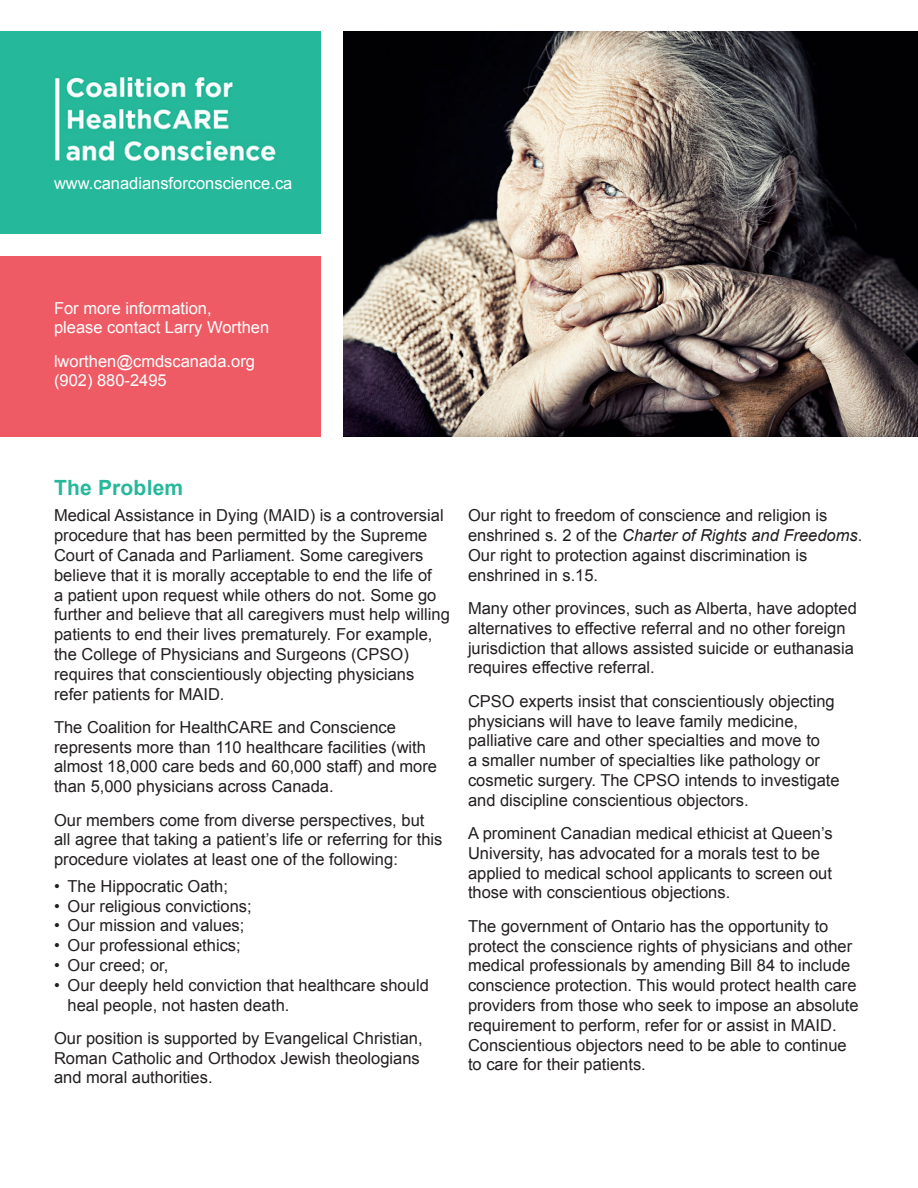
<style>
.page{position:relative;width:918px;height:1188px;background:#fff}
.page>*{position:absolute;margin:0;border:0;box-sizing:border-box;transform-origin:0 0}
.t1{font:700 21px "Arial";letter-spacing:.01em;color:#25b89b}
.list{font:16.5px/19.8px "Arial";color:#231f20}
.t2{font:16.5px/19.8px "Arial";color:#fff}
.s1{font-style:italic}
</style>
<div class="page">
<img style="left:0;top:31px;width:321px;height:166px">
<div style="left:0;top:256px;width:321px;height:181px;background:#ef5b64"></div>
<img style="left:343px;top:31px;width:575px;height:406px">
<div style="left:0;top:197px;width:321px;height:37px;background:#25b89b"></div>
<p class="t2" style="left:54px;top:174px;width:240px">www.canadiansforconscience.ca</p>
<p class="t2" style="left:54px;top:298px;width:217px">For more information,<br>please contact Larry Worthen</p>
<p class="t2" style="left:54px;top:351px;width:203px">lworthen@cmdscanada.org</p>
<p class="t2" style="left:54px;top:371px;width:114px">(902) 880-2495</p>
<p class="t1" style="left:54px;top:473px;width:131px">The Problem</p>
<p class="list" style="left:54px;top:506px;width:397px">Medical Assistance in Dying (MAID) is a controversial procedure that has been permitted by the Supreme Court of Canada and Parliament. Some caregivers believe that it is morally acceptable to end the life of<br>a patient upon request while others do not. Some go further and believe that all caregivers must help willing patients to end their lives prematurely. For example, the College of Physicians and Surgeons (CPSO) requires that conscientiously objecting physicians refer patients for MAID.</p>
<p class="list" style="left:54px;top:717px;width:385px">The Coalition for HealthCARE and Conscience represents more than 110 healthcare facilities (with almost 18,000 care beds and 60,000 staff) and more than 5,000 physicians across Canada.</p>
<p class="list" style="left:54px;top:810px;width:390px">Our members come from diverse perspectives, but all agree that taking a patient’s life or referring for this procedure violates at least one of the following:</p>
<p class="list" style="left:54px;top:876px;width:175px">• The Hippocratic Oath;</p>
<p class="list" style="left:54px;top:896px;width:199px">• Our religious convictions;</p>
<p class="list" style="left:54px;top:916px;width:192px">• Our mission and values;</p>
<p class="list" style="left:54px;top:936px;width:188px">• Our professional ethics;</p>
<p class="list" style="left:54px;top:955px;width:116px">• Our creed; or,</p>
<p class="list" style="left:68px;top:975px;width:363px;text-indent:-14px">• Our deeply held conviction that healthcare should heal people, not hasten death.</p>
<p class="list" style="left:54px;top:1028px;width:370px">Our position is supported by Evangelical Christian,<br>Roman Catholic and Orthodox Jewish theologians and moral authorities.</p>
<p class="list" style="left:468px;top:506px;width:396px">Our right to freedom of conscience and religion is enshrined s. 2 of the <span class="s1">Charter of Rights and Freedoms</span>.<br>Our right to protection against discrimination is enshrined in s.15.</p>
<p class="list" style="left:468px;top:599px;width:390px">Many other provinces, such as Alberta, have adopted alternatives to effective referral and no other foreign jurisdiction that allows assisted suicide or euthanasia requires effective referral.</p>
<p class="list" style="left:468px;top:691px;width:373px">CPSO experts insist that conscientiously objecting physicians will have to leave family medicine, palliative care and other specialties and move to<br>a smaller number of specialties like pathology or cosmetic surgery. The CPSO intends to investigate and discipline conscientious objectors.</p>
<p class="list" style="left:468px;top:824px;width:366px">A prominent Canadian medical ethicist at Queen’s University, has advocated for a morals test to be applied to medical school applicants to screen out those with conscientious objections.</p>
<p class="list" style="left:468px;top:916px;width:392px">The government of Ontario has the opportunity to protect the conscience rights of physicians and other medical professionals by amending Bill 84 to include conscience protection. This would protect health care providers from those who seek to impose an absolute requirement to perform, refer for or assist in MAID.<br>Conscientious objectors need to be able to continue to care for their patients.</p>
</div>
